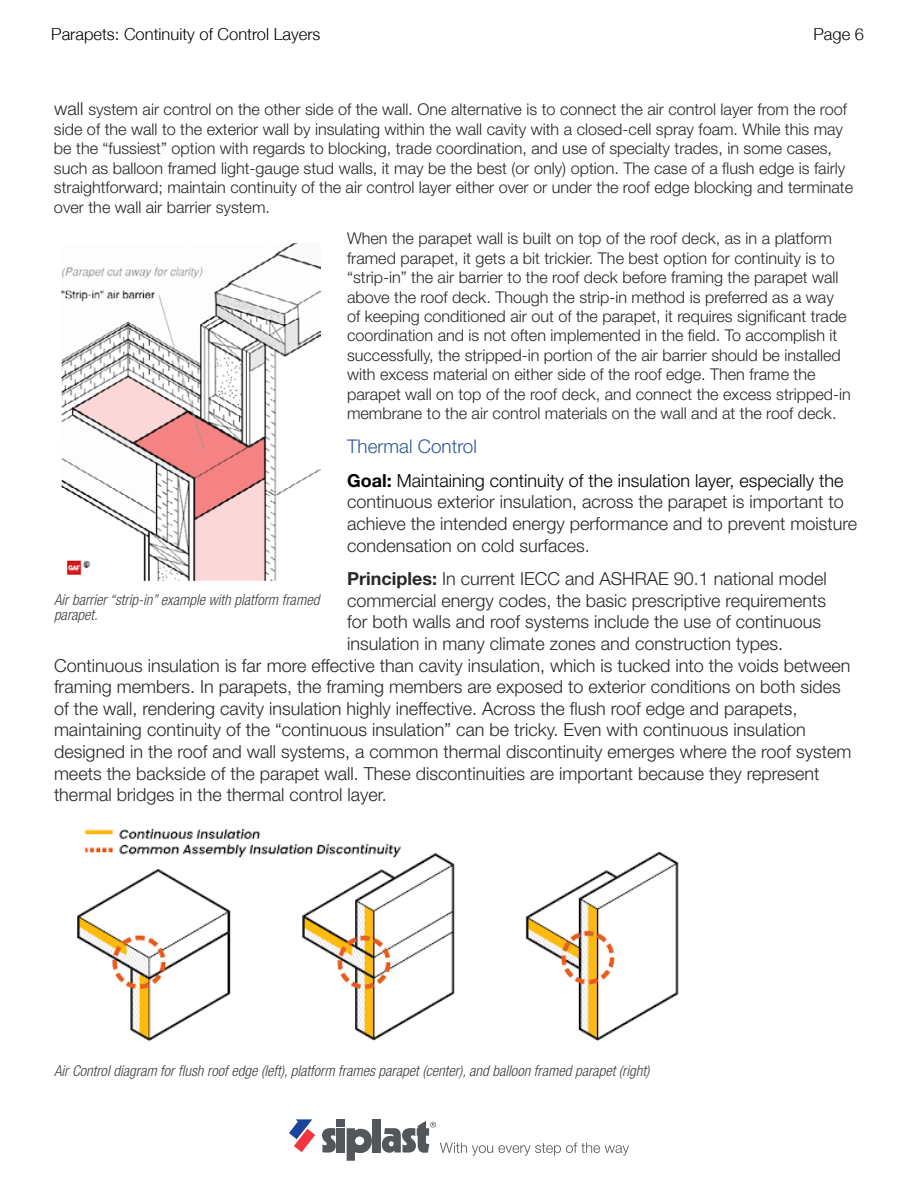
<style>
.page{position:relative;width:918px;height:1188px;background:#fff}
.page>*{position:absolute;margin:0;border:0;box-sizing:border-box;transform-origin:0 0}
.t1{font:300 18.9px "Helvetica Neue LT Std";color:#305797}
.t2{font:300 18px/21.6px "Helvetica Neue LT Std";color:#292829}
.t3{font:300 16.5px "Helvetica Neue";color:#000}
.t4{font:300 16.2px/19.5px "Helvetica Neue LT Std";color:#292829}
.t5{font:italic 300 condensed 15px/15px "Helvetica Neue LT Std";color:#414042}
.s1{font-size:18px}
.s2{font-weight:700;color:#000}
.s3{color:#000}
.s4{font-weight:700}
</style>
<div class="page">
<svg style="left:289px;top:1119px;width:26px;height:33px"></svg>
<div style="left:337px;top:1128px;width:8px;height:25px;background:#53565a"></div>
<div style="left:337px;top:1119px;width:8px;height:8px;background:#53565a"></div>
<svg style="left:322px;top:1128px;width:14px;height:25px"></svg>
<div style="left:373px;top:1119px;width:8px;height:34px;background:#53565a"></div>
<svg style="left:347px;top:1128px;width:25px;height:33px"></svg>
<svg style="left:382px;top:1121px;width:247px;height:35px"></svg>
<img style="left:61px;top:243px;width:259px;height:339px">
<img style="left:77px;top:828px;width:602px;height:213px">
<div style="left:645px;top:1021px;width:32px;height:23px;background:#fff"></div>
<p class="t3" style="left:51px;top:24px;width:271px">Parapets: Continuity of Control Layers</p>
<p class="t3" style="left:814px;top:24px;width:52px">Page 6</p>
<p class="t4" style="left:54px;top:100px;width:801px"><span class="s1">wall</span> system air control on the other side of the wall. One alternative is to connect the air control layer from the roof side of the wall to the exterior wall by insulating within the wall cavity with a closed-cell spray foam. While this may be the “fussiest” option with regards to blocking, trade coordination, and use of specialty trades, in some cases, such as balloon framed light-gauge stud walls, it may be the best (or only) option. The case of a flush edge is fairly straightforward; maintain continuity of the air control layer either over or under the roof edge blocking and terminate over the wall air barrier system.</p>
<p class="t4" style="left:347px;top:228px;width:505px">When the parapet wall is built on top of the roof deck, as in a platform framed parapet, it gets a bit trickier. The best option for continuity is to “strip-in” the air barrier to the roof deck before framing the parapet wall above the roof deck. Though the strip-in method is preferred as a way of keeping conditioned air out of the parapet, it requires significant trade coordination and is not often implemented in the field. To accomplish it successfully, the stripped-in portion of the air barrier should be installed with excess material on either side of the roof edge. Then frame the parapet wall on top of the roof deck, and connect the excess stripped-in membrane to the air control materials on the wall and at the roof deck.</p>
<p class="t1" style="left:347px;top:435px;width:131px">Thermal Control</p>
<p class="t2" style="left:347px;top:469px;width:512px"><span class="s2">Goal:</span> <span class="s3">Maintaining continuity of the insulation layer, especially the </span>continuous exterior insulation, across the parapet is important to achieve the intended energy performance and to prevent moisture condensation on cold surfaces.</p>
<p class="t2" style="left:347px;top:568px;width:481px"><span class="s4">Principles:</span> In current IECC and ASHRAE 90.1 national model</p>
<p class="t2" style="left:347px;top:589px;width:481px">commercial energy codes, the basic prescriptive requirements</p>
<p class="t2" style="left:347px;top:611px;width:476px">for both walls and roof systems include the use of continuous</p>
<p class="t2" style="left:347px;top:632px;width:438px">insulation in many climate zones and construction types.</p>
<p class="t2" style="left:54px;top:654px;width:798px">Continuous insulation is far more effective than cavity insulation, which is tucked into the voids between</p>
<p class="t2" style="left:54px;top:676px;width:788px">framing members. In parapets, the framing members are exposed to exterior conditions on both sides</p>
<p class="t2" style="left:54px;top:697px;width:745px">of the wall, rendering cavity insulation highly ineffective. Across the flush roof edge and parapets,</p>
<p class="t2" style="left:54px;top:719px;width:753px">maintaining continuity of the “continuous insulation” can be tricky. Even with continuous insulation</p>
<p class="t2" style="left:54px;top:740px;width:799px">designed in the roof and wall systems, a common thermal discontinuity emerges where the roof system</p>
<p class="t2" style="left:54px;top:762px;width:767px">meets the backside of the parapet wall. These discontinuities are important because they represent</p>
<p class="t2" style="left:54px;top:784px;width:334px">thermal bridges in the thermal control layer.</p>
<p class="t5" style="left:54px;top:592px;width:267px">Air barrier “strip-in” example with platform framed parapet.</p>
<p class="t5" style="left:54px;top:1063px;width:597px">Air Control diagram for flush roof edge (left), platform frames parapet (center), and balloon framed parapet (right)</p>
</div>
